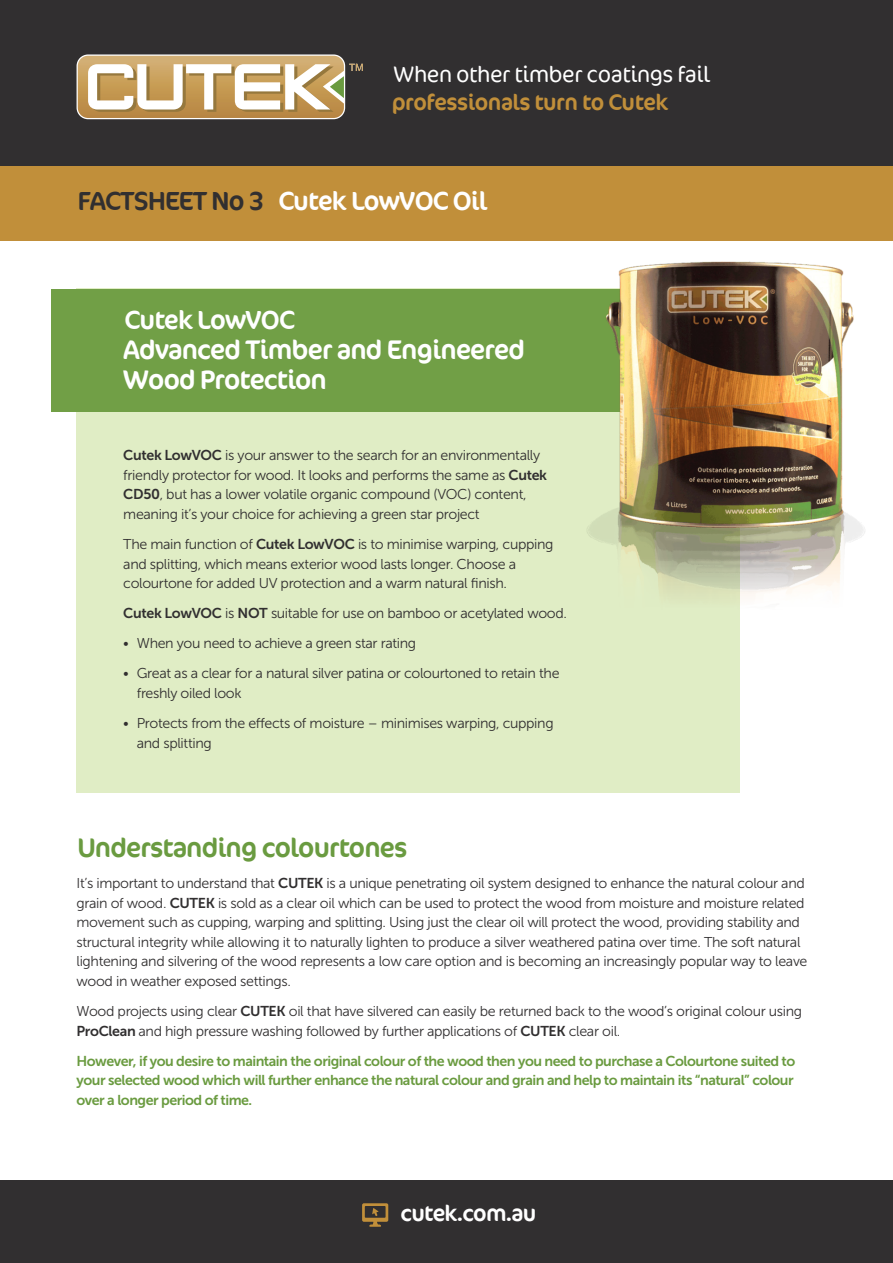
<style>
.page{position:relative;width:893px;height:1263px;background:#fff}
.page>*{position:absolute;margin:0;border:0;box-sizing:border-box;transform-origin:0 0}
.C___HEAD{font:27px/30px "Cocon";letter-spacing:-.03em;color:#fff}
.C___HEAD-2{font:27px "Cocon";letter-spacing:-.03em;color:#6a9b40}
.C___fs{font:26.1px "Cocon";letter-spacing:-.03em;color:#fff}
.C___HEAD-3{font:26.1px "Cocon";letter-spacing:-.03em;color:#fff}
.C___banner{font:300 22.5px/28.5px "Cocon";letter-spacing:-.02em;color:#fff}
.t1{font:22.5px "Cocon";letter-spacing:-.03em;color:#fff}
.C___BODY{font:14.25px/19.5px "Museo Sans 300";letter-spacing:-.025em;color:#312f30}
.C-BODY_BOLD_GREEN{font:14.25px/19.5px "Museo Sans 700";letter-spacing:-.035em;color:#6a9b40;text-align:justify}
.C_-_Bullets{font:14.25px/19.5px "Museo Sans 300";letter-spacing:-.025em;color:#312f30}
.s1{font-weight:400;color:#c18f3a}
.s2{color:#312f30}
.s3{font-family:"Museo Sans 700"}
</style>
<div class="page">
<div style="left:0;top:0;width:893px;height:185px;background:#312f30"></div>
<div style="left:0;top:166px;width:893px;height:75px;background:#c18f3a"></div>
<div style="left:0;top:1180px;width:893px;height:83px;background:#312f30"></div>
<svg style="left:362px;top:1203px;width:26px;height:24px"></svg>
<div style="left:77px;top:54px;width:268px;height:65px;border:3px solid #fff;border-radius:10px"></div>
<svg style="left:78px;top:56px;width:285px;height:62px"></svg>
<div style="left:77px;top:289px;width:663px;height:504px;background:#e0edc5"></div>
<div style="left:51px;top:289px;width:638px;height:122px;background:#719f46"></div>
<img style="left:559px;top:261px;width:306px;height:336px">
<p class="C___banner" style="left:392px;top:60px;width:320px">When other timber coatings fail <span class="s1">professionals turn to Cutek</span></p>
<p class="C___fs" style="left:78px;top:186px;width:411px"><span class="s2">FACTSHEET No 3</span> Cutek LowVOC Oil</p>
<p class="C___HEAD-3" style="left:125px;top:305px;width:172px">Cutek LowVOC</p>
<p class="C___HEAD" style="left:123px;top:336px;width:403px">Advanced Timber and Engineered<br>Wood Protection</p>
<p class="C___BODY" style="left:123px;top:446px;width:425px"><span class="s3">Cutek LowVOC</span> is your answer to the search for an environmentally friendly protector for wood. It looks and performs the same as <span class="s3">Cutek CD50</span>, but has a lower volatile organic compound (VOC) content, meaning it’s your choice for achieving a green star project</p>
<p class="C___BODY" style="left:123px;top:534px;width:432px">The main function of <span class="s3">Cutek LowVOC</span> is to minimise warping, cupping and splitting, which means exterior wood lasts longer. Choose a colourtone for added UV protection and a warm natural finish.</p>
<p class="C___BODY" style="left:123px;top:604px;width:445px"><span class="s3">Cutek LowVOC</span> is <span class="s3">NOT</span> suitable for use on bamboo or acetylated wood.</p>
<p class="C_-_Bullets" style="left:123px;top:634px;width:294px">• When you need to achieve a green star rating</p>
<p class="C_-_Bullets" style="left:137px;top:664px;width:424px;text-indent:-14px">• Great as a clear for a natural silver patina or colourtoned to retain the freshly oiled look</p>
<p class="C_-_Bullets" style="left:137px;top:713px;width:418px;text-indent:-14px">• Protects from the effects of moisture – minimises warping, cupping and splitting</p>
<p class="C___HEAD-2" style="left:78px;top:832px;width:331px">Understanding colourtones</p>
<p class="C___BODY" style="left:77px;top:874px;width:732px">It’s important to understand that <span class="s3">CUTEK</span> is a unique penetrating oil system designed to enhance the natural colour and grain of wood. <span class="s3">CUTEK</span> is sold as a clear oil which can be used to protect the wood from moisture and moisture related movement such as cupping, warping and splitting. Using just the clear oil will protect the wood, providing stability and structural integrity while allowing it to naturally lighten to produce a silver weathered patina over time. The soft natural lightening and silvering of the wood represents a low care option and is becoming an increasingly popular way to leave wood in weather exposed settings.</p>
<p class="C___BODY" style="left:77px;top:1001px;width:727px">Wood projects using clear <span class="s3">CUTEK</span> oil that have silvered can easily be returned back to the wood’s original colour using<br><span class="s3">ProClean</span> and high pressure washing followed by further applications of <span class="s3">CUTEK</span> clear oil.</p>
<p class="C-BODY_BOLD_GREEN" style="left:77px;top:1051px;width:720px">However, if you desire to maintain the original colour of the wood then you need to purchase a Colourtone suited to your selected wood which will further enhance the natural colour and grain and help to maintain its “natural” colour over a longer period of time.</p>
<p class="t1" style="left:401px;top:1200px;width:137px">cutek.com.au</p>
</div>
